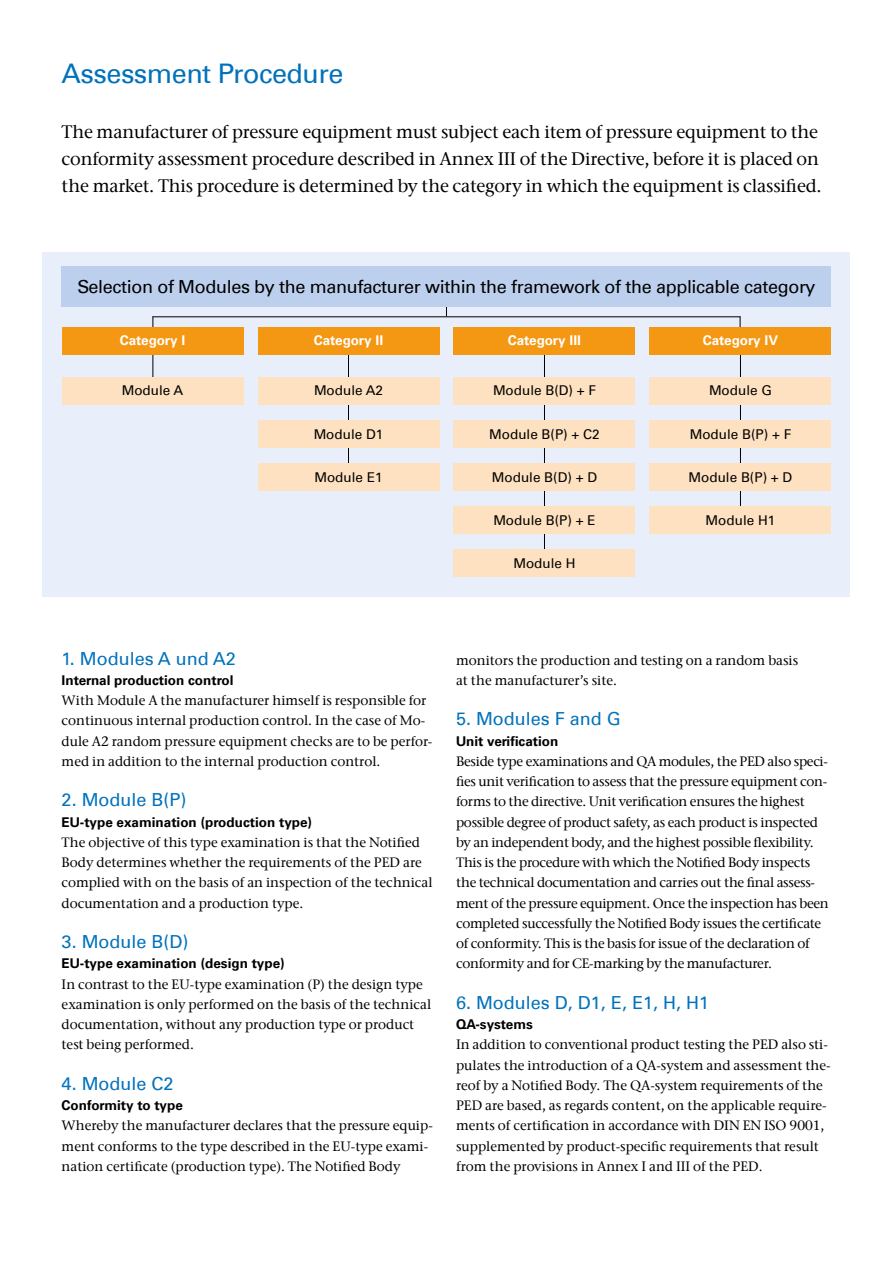
<style>
.page{position:relative;width:893px;height:1263px;background:#fff}
.page>*{position:absolute;margin:0;border:0;box-sizing:border-box;transform-origin:0 0}
.t1{font:27px "Univers Com 55 Roman";letter-spacing:-.02em;color:#0072bb}
.t2{font:500 18px/27px "ITC Stone Serif Com";letter-spacing:-.01em;color:#000}
.t3{font:18px "Univers Com 55 Roman";color:#0072bb}
.t4{font:18px "Univers Com 55 Roman";letter-spacing:-.02em;color:#000}
.t5{font:500 13.5px/20.2px "ITC Stone Serif Com";color:#000}
.t6{font:500 13.5px/20.2px "ITC Stone Serif Com";letter-spacing:-.02em;color:#000}
.t7{font:700 13.5px "Univers Com 65";color:#000}
.t8{font:13.5px "Univers Com 55 Roman";color:#000}
.t9{font:700 13.5px "Univers Com 65";color:#fff}
</style>
<div class="page">
<div style="left:43px;top:253px;width:807px;height:344px;background:#e9effa"></div>
<svg style="left:153px;top:354px;width:1px;height:23px"></svg>
<svg style="left:348px;top:354px;width:1px;height:23px"></svg>
<svg style="left:740px;top:354px;width:1px;height:23px"></svg>
<svg style="left:544px;top:354px;width:1px;height:23px"></svg>
<div style="left:62px;top:266px;width:769px;height:41px;background:#bcd0ed"></div>
<hr style="left:153px;top:316px;width:587px;height:1px;background:#000">
<svg style="left:348px;top:404px;width:1px;height:16px"></svg>
<svg style="left:740px;top:404px;width:1px;height:16px"></svg>
<svg style="left:544px;top:404px;width:1px;height:16px"></svg>
<svg style="left:348px;top:447px;width:1px;height:16px"></svg>
<svg style="left:740px;top:447px;width:1px;height:16px"></svg>
<svg style="left:544px;top:447px;width:1px;height:16px"></svg>
<svg style="left:740px;top:490px;width:1px;height:17px"></svg>
<svg style="left:544px;top:490px;width:1px;height:17px"></svg>
<svg style="left:544px;top:534px;width:1px;height:16px"></svg>
<div style="left:62px;top:377px;width:181px;height:27px;background:#fee1c0"></div>
<div style="left:258px;top:377px;width:181px;height:27px;background:#fee1c0"></div>
<div style="left:258px;top:420px;width:181px;height:27px;background:#fee1c0"></div>
<div style="left:258px;top:463px;width:181px;height:27px;background:#fee1c0"></div>
<div style="left:650px;top:377px;width:181px;height:27px;background:#fee1c0"></div>
<div style="left:650px;top:420px;width:181px;height:27px;background:#fee1c0"></div>
<div style="left:650px;top:463px;width:181px;height:27px;background:#fee1c0"></div>
<div style="left:454px;top:377px;width:181px;height:27px;background:#fee1c0"></div>
<div style="left:454px;top:420px;width:181px;height:27px;background:#fee1c0"></div>
<div style="left:454px;top:463px;width:181px;height:27px;background:#fee1c0"></div>
<div style="left:454px;top:507px;width:181px;height:27px;background:#fee1c0"></div>
<div style="left:454px;top:550px;width:181px;height:27px;background:#fee1c0"></div>
<div style="left:62px;top:327px;width:181px;height:27px;background:#f49712"></div>
<div style="left:258px;top:327px;width:181px;height:27px;background:#f49712"></div>
<div style="left:454px;top:327px;width:181px;height:27px;background:#f49712"></div>
<div style="left:650px;top:327px;width:181px;height:27px;background:#f49712"></div>
<div style="left:650px;top:507px;width:181px;height:27px;background:#fee1c0"></div>
<h1 class="t1" style="left:62px;top:57px;width:283px">Assessment Procedure</h1>
<p class="t2" style="left:62px;top:118px;width:761px">The manufacturer of pressure equipment must subject each item of pressure equipment to the conformity assessment procedure described in Annex III of the Directive, before it is placed on the market. This procedure is determined by the category in which the equipment is classified.</p>
<h2 class="t4" style="left:77px;top:276px;width:740px">Selection of Modules by the manufacturer within the framework of the applicable category</h2>
<p class="t9" style="left:120px;top:333px;width:67px">Category I</p>
<p class="t9" style="left:314px;top:333px;width:71px">Category II</p>
<p class="t9" style="left:508px;top:333px;width:75px">Category III</p>
<p class="t9" style="left:703px;top:333px;width:77px">Category IV</p>
<p class="t8" style="left:122px;top:382px;width:63px">Module A</p>
<p class="t8" style="left:314px;top:382px;width:70px">Module A2</p>
<p class="t8" style="left:314px;top:426px;width:71px">Module D1</p>
<p class="t8" style="left:314px;top:469px;width:70px">Module E1</p>
<p class="t8" style="left:493px;top:382px;width:104px">Module B(D) + F</p>
<p class="t8" style="left:489px;top:426px;width:112px">Module B(P) + C2</p>
<p class="t8" style="left:492px;top:469px;width:107px">Module B(D) + D</p>
<p class="t8" style="left:493px;top:512px;width:104px">Module B(P) + E</p>
<p class="t8" style="left:513px;top:555px;width:64px">Module H</p>
<p class="t8" style="left:709px;top:382px;width:64px">Module G</p>
<p class="t8" style="left:690px;top:426px;width:103px">Module B(P) + F</p>
<p class="t8" style="left:689px;top:469px;width:105px">Module B(P) + D</p>
<p class="t8" style="left:706px;top:512px;width:71px">Module H1</p>
<h2 class="t3" style="left:62px;top:647px;width:176px">1. Modules A und A2</h2>
<p class="t7" style="left:62px;top:672px;width:173px">Internal production control</p>
<p class="t5" style="left:62px;top:690px;width:372px">With Module A the manufacturer himself is responsible for continuous internal production control. In the case of Mo&shy;dule A2 random pressure equipment checks are to be perfor&shy;med in addition to the internal production control.</p>
<h2 class="t3" style="left:62px;top:789px;width:126px">2. Module B(P)</h2>
<p class="t7" style="left:62px;top:814px;width:252px">EU-type examination (production type)</p>
<p class="t5" style="left:62px;top:832px;width:372px">The objective of this type examination is that the Notified Body determines whether the requirements of the PED are complied with on the basis of an inspection of the technical documentation and a production type.</p>
<h2 class="t3" style="left:62px;top:931px;width:128px">3. Module B(D)</h2>
<p class="t7" style="left:62px;top:955px;width:225px">EU-type examination (design type)</p>
<p class="t5" style="left:62px;top:974px;width:371px">In contrast to the EU-type examination (P) the design type examination is only performed on the basis of the technical documentation, without any production type or product test being performed.</p>
<h2 class="t3" style="left:62px;top:1073px;width:113px">4. Module C2</h2>
<p class="t7" style="left:62px;top:1097px;width:123px">Conformity to type</p>
<p class="t5" style="left:62px;top:1115px;width:373px">Whereby the manufacturer declares that the pressure equip&shy;ment conforms to the type described in the EU-type exami&shy;nation certificate (production type). The Notified Body</p>
<p class="t5" style="left:456px;top:650px;width:344px">monitors the production and testing on a random basis at the manufacturer’s site.</p>
<h2 class="t3" style="left:456px;top:708px;width:166px">5. Modules F and G</h2>
<p class="t7" style="left:456px;top:733px;width:104px">Unit verification</p>
<p class="t6" style="left:456px;top:751px;width:374px">Beside type examinations and QA modules, the PED also speci&shy;fies unit verification to assess that the pressure equipment con&shy;forms to the directive. Unit verification ensures the highest possible degree of product safety, as each product is inspected by an independent body, and the highest possible flexibility.<br>This is the procedure with which the Notified Body inspects the technical documentation and carries out the final assess&shy;ment of the pressure equipment. Once the inspection has been completed successfully the Notified Body issues the certificate of conformity. This is the basis for issue of the declaration of conformity and for CE-marking by the manufacturer.</p>
<h2 class="t3" style="left:456px;top:992px;width:255px">6. Modules D, D1, E, E1, H, H1</h2>
<p class="t7" style="left:456px;top:1016px;width:78px">QA-systems</p>
<p class="t5" style="left:456px;top:1034px;width:376px">In addition to conventional product testing the PED also sti&shy;pulates the introduction of a QA-system and assessment the&shy;reof by a Notified Body. The QA-system requirements of the PED are based, as regards content, on the applicable require&shy;ments of certification in accordance with DIN EN ISO 9001, supplemented by product-specific requirements that result from the provisions in Annex I and III of the PED.</p>
</div>
